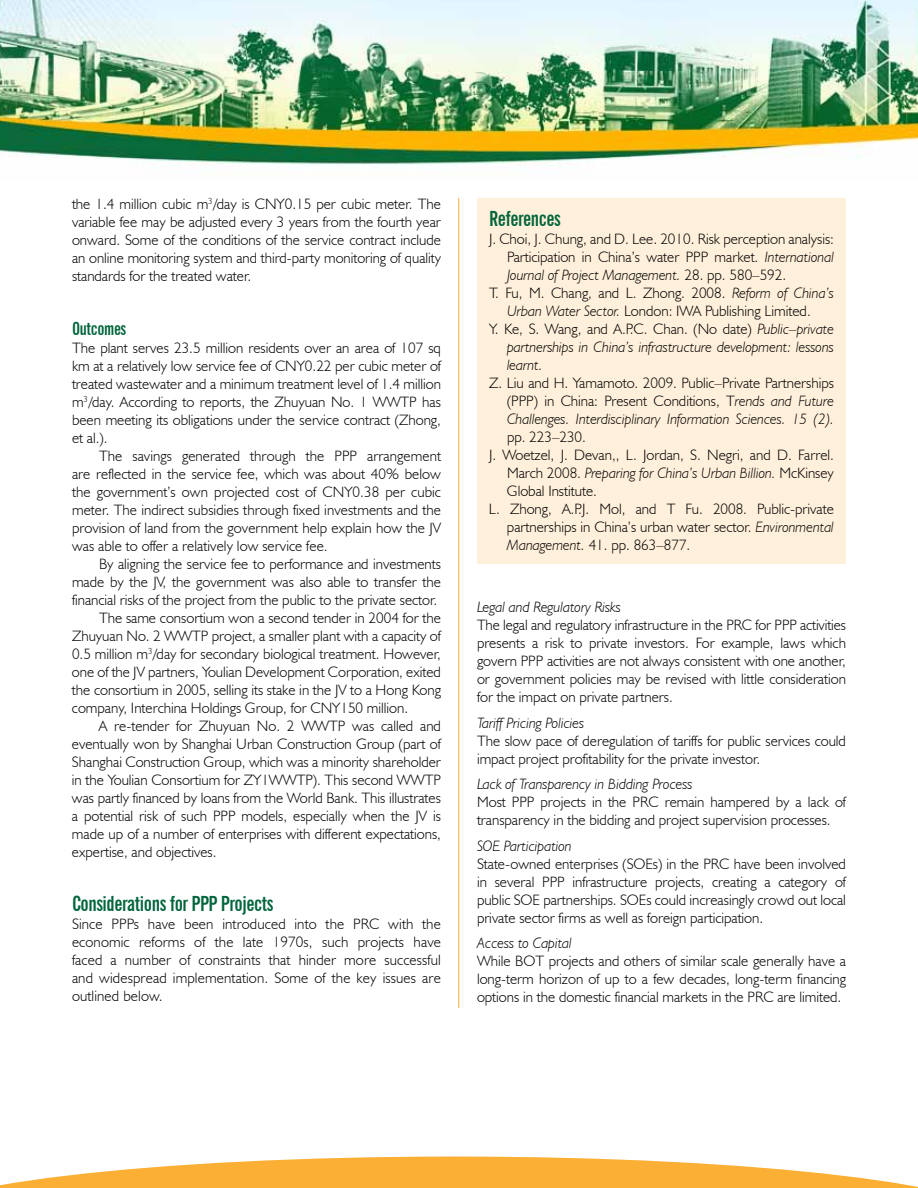
<style>
.page{position:relative;width:918px;height:1188px;background:#fff}
.page>*{position:absolute;margin:0;border:0;box-sizing:border-box;transform-origin:0 0}
.t1{font:700 extra-condensed 21px "News Gothic BT";letter-spacing:-.02em;color:#00653b}
.t2{font:700 extra-condensed 18px "News Gothic BT";color:#00653b}
.t3{font:300 15px/18px "Humanist 521 BT";color:#000;text-align:justify}
.t4{font:italic 300 15px "Humanist 521 BT";color:#000}
.s1{font-style:italic}
.s2{font-style:normal}
</style>
<div class="page">
<svg style="left:0;top:1157px;width:918px;height:31px"></svg>
<img style="left:0;top:0;width:918px;height:166px">
<hr style="left:458px;top:198px;width:1px;height:810px;background:#fbaf34">
<div style="left:477px;top:198px;width:369px;height:365px;background:#fff0db"></div>
<p class="t3" style="left:72px;top:195px;width:371px">the 1.4 million cubic m<sup>3</sup>/day is CNY0.15 per cubic meter. The variable fee may be adjusted every 3 years from the fourth year onward. Some of the conditions of the service contract include an online monitoring system and third-party monitoring of quality standards for the treated water.</p>
<p class="t2" style="left:72px;top:318px;width:56px">Outcomes</p>
<p class="t3" style="left:72px;top:339px;width:371px">The plant serves 23.5 million residents over an area of 107 sq km at a relatively low service fee of CNY0.22 per cubic meter of treated wastewater and a minimum treatment level of 1.4 million m<sup>3</sup>/day. According to reports, the Zhuyuan No. 1 WWTP has been meeting its obligations under the service contract (Zhong, et al.).</p>
<p class="t3" style="left:72px;top:447px;width:371px;text-indent:27px">The savings generated through the PPP arrangement are reflected in the service fee, which was about 40% below the government’s own projected cost of CNY0.38 per cubic meter. The indirect subsidies through fixed investments and the provision of land from the government help explain how the JV was able to offer a relatively low service fee.</p>
<p class="t3" style="left:99px;top:555px;width:344px">By aligning the service fee to performance and investments</p>
<p class="t3" style="left:72px;top:573px;width:370px">made by the JV, the government was also able to transfer the</p>
<p class="t3" style="left:72px;top:591px;width:367px">financial risks of the project from the public to the private sector.</p>
<p class="t3" style="left:99px;top:609px;width:343px">The same consortium won a second tender in 2004 for the</p>
<p class="t3" style="left:72px;top:627px;width:371px">Zhuyuan No. 2 WWTP project, a smaller plant with a capacity of</p>
<p class="t3" style="left:72px;top:645px;width:370px">0.5 million m<sup>3</sup>/day for secondary biological treatment. However,</p>
<p class="t3" style="left:72px;top:663px;width:370px">one of the JV partners, Youlian Development Corporation, exited</p>
<p class="t3" style="left:72px;top:681px;width:371px">the consortium in 2005, selling its stake in the JV to a Hong Kong</p>
<p class="t3" style="left:72px;top:699px;width:338px">company, Interchina Holdings Group, for CNY150 million.</p>
<p class="t3" style="left:99px;top:717px;width:343px">A re-tender for Zhuyuan No. 2 WWTP was called and</p>
<p class="t3" style="left:72px;top:735px;width:371px">eventually won by Shanghai Urban Construction Group (part of</p>
<p class="t3" style="left:72px;top:753px;width:370px">Shanghai Construction Group, which was a minority shareholder</p>
<p class="t3" style="left:72px;top:771px;width:370px">in the Youlian Consortium for ZY1WWTP). This second WWTP</p>
<p class="t3" style="left:72px;top:789px;width:370px">was partly financed by loans from the World Bank. This illustrates</p>
<p class="t3" style="left:72px;top:807px;width:371px">a potential risk of such PPP models, especially when the JV is</p>
<p class="t3" style="left:72px;top:825px;width:371px">made up of a number of enterprises with different expectations,</p>
<p class="t3" style="left:72px;top:843px;width:146px">expertise, and objectives.</p>
<h1 class="t1" style="left:72px;top:891px;width:203px">Considerations for PPP Projects</h1>
<p class="t3" style="left:72px;top:915px;width:370px">Since PPPs have been introduced into the PRC with the economic reforms of the late 1970s, such projects have faced a number of constraints that hinder more successful and widespread implementation. Some of the key issues are outlined below.</p>
<h1 class="t1" style="left:489px;top:206px;width:73px">References</h1>
<p class="t3" style="left:489px;top:230px;width:346px">J. Choi, J. Chung, and D. Lee. 2010. Risk perception analysis:</p>
<p class="t3" style="left:507px;top:248px;width:329px">Participation in China’s water PPP market. <span class="s1">International</span></p>
<p class="t4" style="left:507px;top:266px;width:281px">Journal of Project Management. <span class="s2">28. pp. 580–592.</span></p>
<p class="t3" style="left:489px;top:284px;width:346px">T. Fu, M. Chang, and L. Zhong. 2008. <span class="s1">Reform of China’s</span></p>
<p class="t3" style="left:507px;top:302px;width:305px"><span class="s1">Urban Water Sector.</span> London: IWA Publishing Limited.</p>
<p class="t3" style="left:489px;top:320px;width:347px">Y. Ke, S. Wang, and A.P.C. Chan. (No date) <span class="s1">Public–private</span></p>
<p class="t4" style="left:507px;top:338px;width:329px">partnerships in China’s infrastructure development: lessons</p>
<p class="t4" style="left:507px;top:356px;width:37px">learnt.</p>
<p class="t3" style="left:507px;top:374px;width:329px;text-indent:-18px">Z. Liu and H. Yamamoto. 2009. Public–Private Partnerships (PPP) in China: Present Conditions, T<span class="s1">rends and Future Challenges. Interdisciplinary Information Sciences. 15 (2).</span></p>
<p class="t3" style="left:507px;top:428px;width:81px">pp. 223–230.</p>
<p class="t3" style="left:489px;top:446px;width:346px">J. Woetzel, J. Devan,, L. Jordan, S. Negri, and D. Farrel.</p>
<p class="t4" style="left:507px;top:464px;width:328px"><span class="s2">March 2008.</span> Preparing for China’s Urban Billion. <span class="s2">McKinsey</span></p>
<p class="t3" style="left:507px;top:482px;width:91px">Global Institute.</p>
<p class="t3" style="left:489px;top:500px;width:346px">L. Zhong, A.P.J. Mol, and T Fu. 2008. Public-private</p>
<p class="t3" style="left:507px;top:518px;width:328px">partnerships in China’s urban water sector. <span class="s1">Environmental</span></p>
<p class="t3" style="left:507px;top:536px;width:185px"><span class="s1">Management.</span> 41. pp. 863–877.</p>
<p class="t4" style="left:477px;top:598px;width:145px">Legal and Regulatory Risks</p>
<p class="t3" style="left:477px;top:616px;width:371px">The legal and regulatory infrastructure in the PRC for PPP activities presents a risk to private investors. For example, laws which govern PPP activities are not always consistent with one another, or government policies may be revised with little consideration for the impact on private partners.</p>
<p class="t4" style="left:477px;top:713px;width:109px">Tariff Pricing Policies</p>
<p class="t3" style="left:477px;top:731px;width:370px">The slow pace of deregulation of tariffs for public services could impact project profitability for the private investor.</p>
<p class="t4" style="left:477px;top:775px;width:217px">Lack of Transparency in Bidding Process</p>
<p class="t3" style="left:477px;top:793px;width:371px">Most PPP projects in the PRC remain hampered by a lack of transparency in the bidding and project supervision processes.</p>
<p class="t4" style="left:477px;top:836px;width:96px">SOE Participation</p>
<p class="t3" style="left:477px;top:854px;width:371px">State-owned enterprises (SOEs) in the PRC have been involved in several PPP infrastructure projects, creating a category of public SOE partnerships. SOEs could increasingly crowd out local private sector firms as well as foreign participation.</p>
<p class="t4" style="left:477px;top:934px;width:96px">Access to Capital</p>
<p class="t3" style="left:477px;top:952px;width:370px">While BOT projects and others of similar scale generally have a long-term horizon of up to a few decades, long-term financing options in the domestic financial markets in the PRC are limited.</p>
</div>
